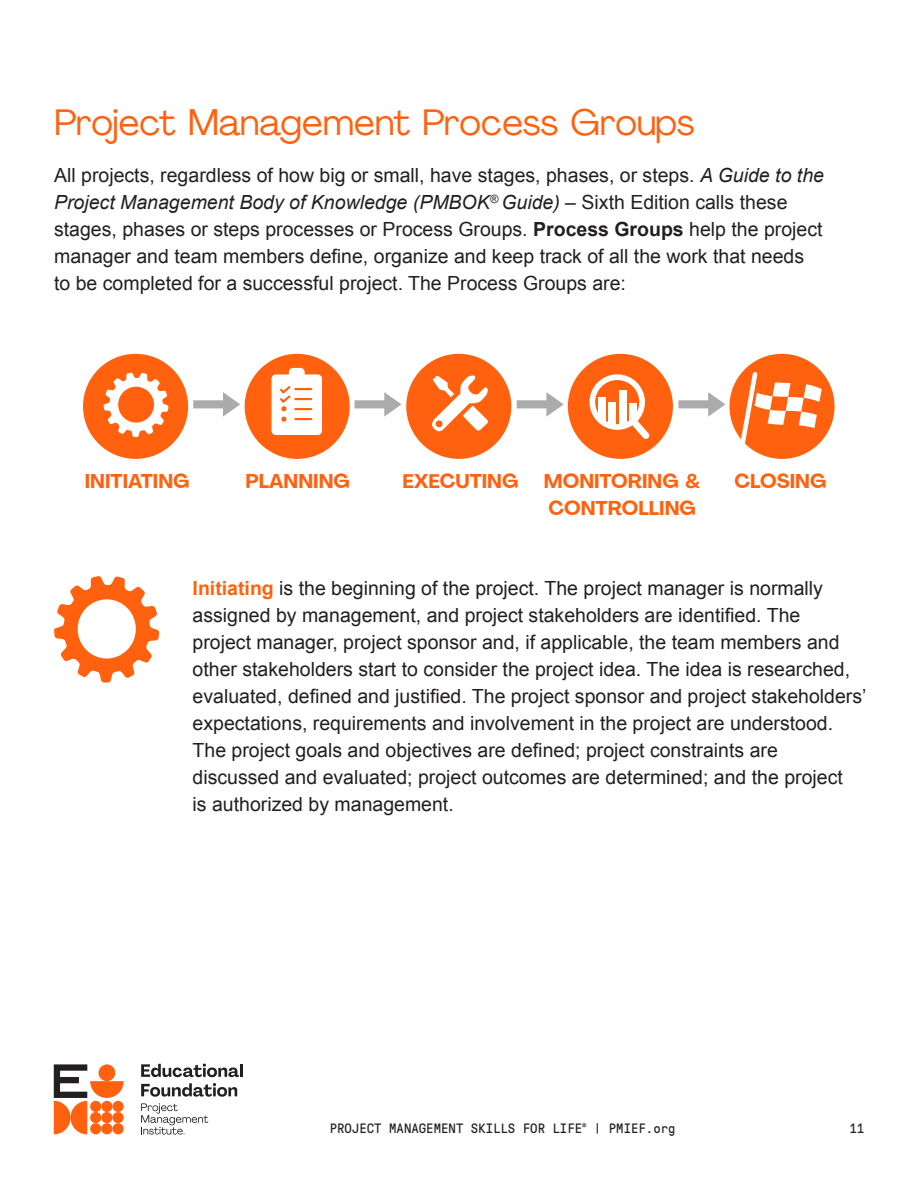
<style>
.page{position:relative;width:918px;height:1188px;background:#fff}
.page>*{position:absolute;margin:0;border:0;box-sizing:border-box;transform-origin:0 0}
.t1{font:36px "Agrandir";color:#ff610f}
.t2{font:19.5px/27px "Arial";color:#231f20}
.t3{font:700 19.5px/27px "Agrandir";color:#ff610f}
.t4{font:13.5px "GT Pressura Mono";color:#231f20}
.s1{font-style:italic}
.s2{font-weight:700}
.s3{font-weight:700;color:#ff610f}
</style>
<div class="page">
<svg style="left:141px;top:1103px;width:67px;height:32px"></svg>
<svg style="left:54px;top:1064px;width:70px;height:70px"></svg>
<div style="left:99px;top:1064px;width:16px;height:17px;background:#ff610f;border-radius:50%"></div>
<svg style="left:141px;top:1064px;width:102px;height:13px"></svg>
<svg style="left:141px;top:1083px;width:96px;height:14px"></svg>
<div style="left:83px;top:354px;width:105px;height:105px;background:#ff610f;border-radius:50%"></div>
<div style="left:245px;top:354px;width:105px;height:105px;background:#ff610f;border-radius:50%"></div>
<div style="left:406px;top:354px;width:105px;height:105px;background:#ff610f;border-radius:50%"></div>
<div style="left:568px;top:354px;width:105px;height:105px;background:#ff610f;border-radius:50%"></div>
<div style="left:729px;top:354px;width:106px;height:105px;background:#ff610f;border-radius:50%"></div>
<svg style="left:104px;top:373px;width:64px;height:64px"></svg>
<svg style="left:54px;top:576px;width:105px;height:106px"></svg>
<svg style="left:193px;top:392px;width:47px;height:25px"></svg>
<svg style="left:355px;top:392px;width:47px;height:25px"></svg>
<svg style="left:517px;top:392px;width:47px;height:25px"></svg>
<svg style="left:678px;top:392px;width:47px;height:25px"></svg>
<svg style="left:272px;top:368px;width:50px;height:67px;background:#ffe7db"></svg>
<svg style="left:432px;top:375px;width:56px;height:56px"></svg>
<svg style="left:589px;top:374px;width:61px;height:65px"></svg>
<div style="left:599px;top:397px;width:7px;height:25px;background:#fff"></div>
<div style="left:609px;top:402px;width:7px;height:25px;background:#fff"></div>
<div style="left:619px;top:390px;width:7px;height:34px;background:#fff"></div>
<div style="left:629px;top:404px;width:8px;height:17px;background:#fff"></div>
<svg style="left:737px;top:372px;width:85px;height:87px"></svg>
<p class="t1" style="left:54px;top:100px;width:642px">Project Management Process Groups</p>
<p class="t2" style="left:54px;top:162px;width:771px">All projects, regardless of how big or small, have stages, phases, or steps. <span class="s1">A Guide to the Project Management Body of Knowledge (PMBOK</span><sup>®</sup> <span class="s1">Guide)</span> – Sixth Edition calls these stages, phases or steps processes or Process Groups. <span class="s2">Process Groups</span> help the project manager and team members define, organize and keep track of all the work that needs to be completed for a successful project. The Process Groups are:</p>
<p class="t3" style="left:85px;top:468px;width:106px">INITIATING</p>
<p class="t3" style="left:246px;top:468px;width:106px">PLANNING</p>
<p class="t3" style="left:403px;top:468px;width:117px">EXECUTING</p>
<p class="t3" style="left:544px;top:468px;width:158px">MONITORING &amp;<br>CONTROLLING</p>
<p class="t3" style="left:735px;top:468px;width:93px">CLOSING</p>
<p class="t2" style="left:193px;top:575px;width:675px"><span class="s3">Initiating</span> is the beginning of the project. The project manager is normally assigned by management, and project stakeholders are identified. The<br>project manager, project sponsor and, if applicable, the team members and other stakeholders start to consider the project idea. The idea is researched, evaluated, defined and justified. The project sponsor and project stakeholders’ expectations, requirements and involvement in the project are understood.<br>The project goals and objectives are defined; project constraints are discussed and evaluated; project outcomes are determined; and the project<br>is authorized by management.</p>
<p class="t4" style="left:330px;top:1121px;width:347px">PROJECT MANAGEMENT SKILLS FOR LIFE<sup>®</sup> | PMIEF.org</p>
<p class="t4" style="left:850px;top:1121px;width:16px">11</p>
</div>
